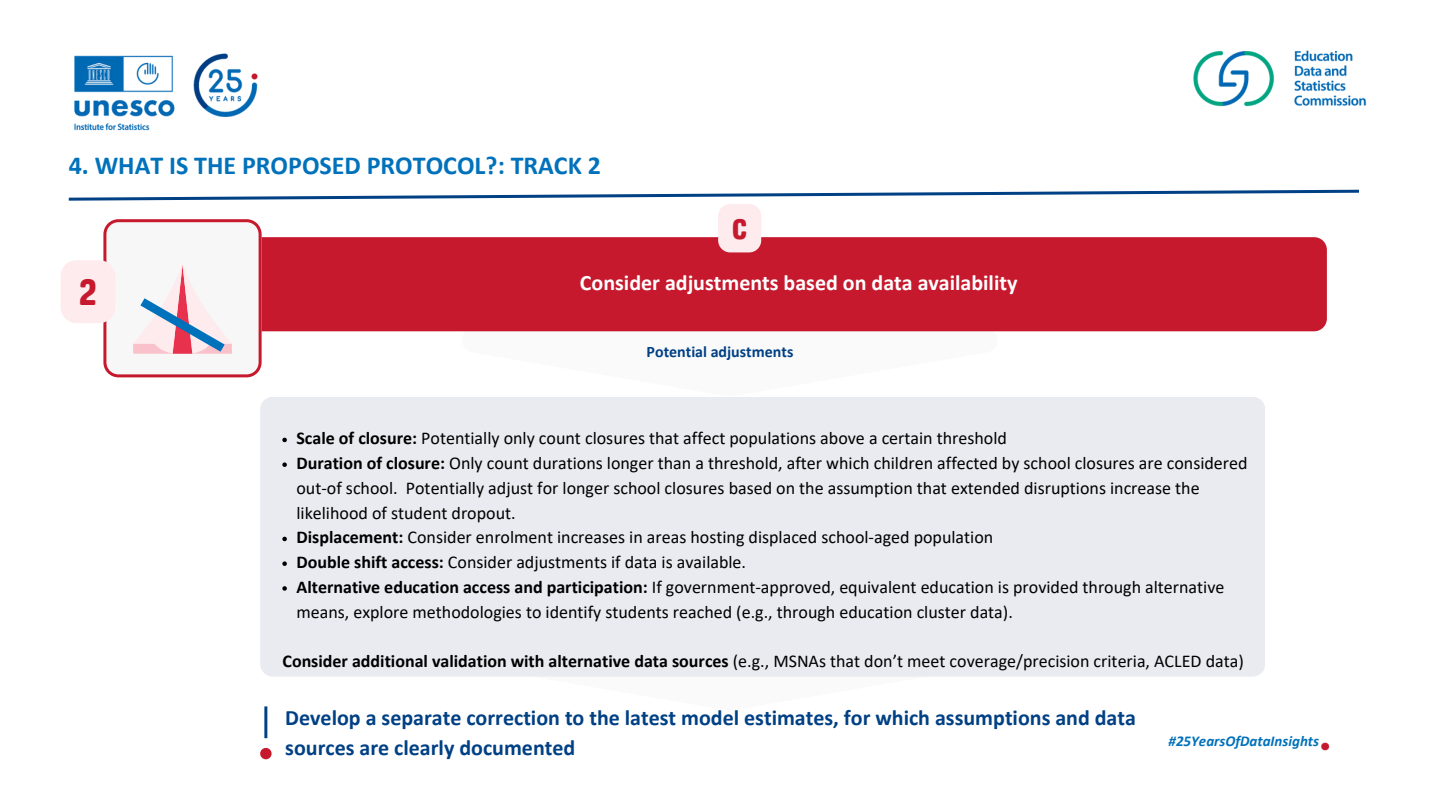
<style>
.page{position:relative;width:1440px;height:810px;background:#fff}
.page>*{position:absolute;margin:0;border:0;box-sizing:border-box;transform-origin:0 0}
.t1{font:45.1px "Ketchupa";color:#c6192d}
.t2{font:34.8px "Ketchupa";color:#c6192d}
.t3{font:700 26px "Calibri";color:#0071bb}
.t4{font:700 22px/30.8px "Calibri";color:#004084}
.t5{font:700 22px "Calibri";color:#fff}
.t6{font:18px/24.8px "Calibri";color:#000}
.t7{font:700 16px "Calibri";color:#004084}
.t8{font:italic 700 15px "Calibri";color:#0071bb}
.s1{font-weight:700}
</style>
<div class="page">
<img style="left:74px;top:50px;width:1293px;height:710px">
<svg style="left:462px;top:677px;width:536px;height:33px"></svg>
<div style="left:260px;top:397px;width:1005px;height:280px;background:#e9ebf1"></div>
<svg style="left:282px;top:438px;width:5px;height:4px"></svg>
<svg style="left:282px;top:462px;width:5px;height:5px"></svg>
<svg style="left:282px;top:537px;width:5px;height:4px"></svg>
<svg style="left:282px;top:561px;width:5px;height:5px"></svg>
<svg style="left:282px;top:586px;width:5px;height:5px"></svg>
<svg style="left:61px;top:188px;width:1301px;height:208px"></svg>
<hr style="left:264px;top:706px;width:3px;height:32px;background:#004084">
<div style="left:260px;top:748px;width:12px;height:11px;background:#c6192d;border-radius:50%"></div>
<p class="t3" style="left:69px;top:155px;width:534px">4. WHAT IS THE PROPOSED PROTOCOL?: TRACK 2</p>
<p class="t2" style="left:732px;top:210px;width:17px">C</p>
<p class="t1" style="left:79px;top:268px;width:20px">2</p>
<p class="t5" style="left:580px;top:273px;width:439px">Consider adjustments based on data availability</p>
<p class="t7" style="left:647px;top:345px;width:148px">Potential adjustments</p>
<p class="t6" style="left:296px;top:428px;width:712px"><span class="s1">Scale of closure:</span> Potentially only count closures that affect populations above a certain threshold</p>
<h1 class="t6" style="left:296px;top:452px;width:953px"><span class="s1">Duration of closure:</span> Only count durations longer than a threshold, after which children affected by school closures are considered out-of school. Potentially adjust for longer school closures based on the assumption that extended disruptions increase the likelihood of student dropout.</h1>
<p class="t6" style="left:296px;top:527px;width:698px"><span class="s1">Displacement:</span> Consider enrolment increases in areas hosting displaced school-aged population</p>
<p class="t6" style="left:296px;top:551px;width:451px"><span class="s1">Double shift access:</span> Consider adjustments if data is available.</p>
<h2 class="t6" style="left:296px;top:576px;width:930px"><span class="s1">Alternative education access and participation:</span> If government-approved, equivalent education is provided through alternative means, explore methodologies to identify students reached (e.g., through education cluster data).</h2>
<p class="t6" style="left:282px;top:650px;width:963px"><span class="s1">Consider additional validation with alternative data sources</span> (e.g., MSNAs that don’t meet coverage/precision criteria, ACLED data)</p>
<p class="t4" style="left:285px;top:704px;width:852px">Develop a separate correction to the latest model estimates, for which assumptions and data sources are clearly documented</p>
<p class="t8" style="left:1169px;top:734px;width:152px">#25YearsOfDataInsights</p>
</div>
